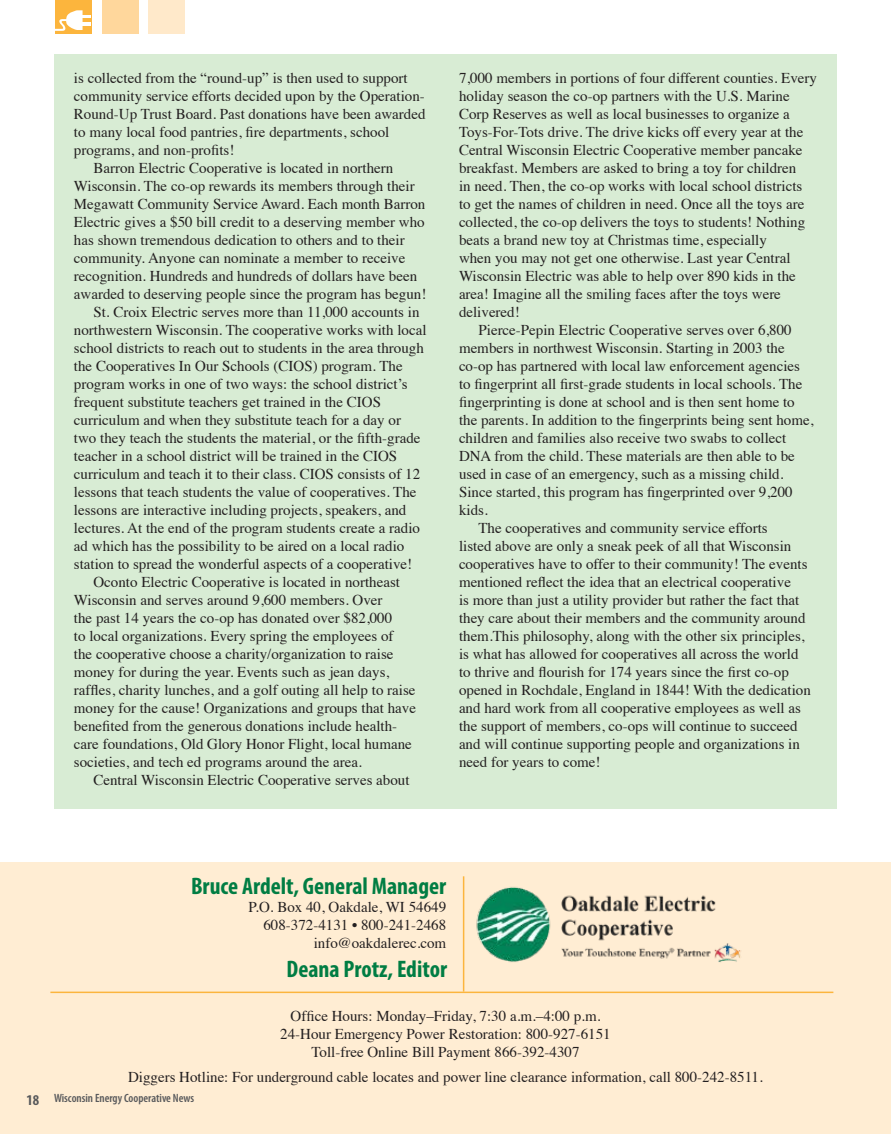
<style>
.page{position:relative;width:891px;height:1134px;background:#fff}
.page>*{position:absolute;margin:0;border:0;box-sizing:border-box;transform-origin:0 0}
.t1{font:700 condensed 24px "Myriad Pro";color:#007d43}
.t2{font:15px/18px "Times";color:#231f20;text-align:right}
.t3{font:600 condensed 12px "Myriad Pro";color:#58595b}
.s1{font-weight:700;font-size:15px}
</style>
<div class="page">
<div style="left:54px;top:54px;width:783px;height:755px;background:#d8ecd4"></div>
<div style="left:0;top:863px;width:891px;height:271px;background:#ffedd3"></div>
<img style="left:476px;top:887px;width:265px;height:75px">
<div style="left:56px;top:0;width:36px;height:34px;background:#fcb53d"></div>
<div style="left:102px;top:0;width:37px;height:34px;background:#ffd79c"></div>
<div style="left:148px;top:0;width:37px;height:34px;background:#ffe9ca"></div>
<hr style="left:463px;top:876px;width:1px;height:116px;background:#fcb53d">
<hr style="left:50px;top:992px;width:783px;height:1px;background:#fcb53d">
<svg style="left:55px;top:10px;width:35px;height:21px"></svg>
<p class="t2" style="left:74px;top:67px;width:335px">is collected from the “round-up” is then used to support</p>
<p class="t2" style="left:74px;top:85px;width:352px">community service efforts decided upon by the Operation-</p>
<p class="t2" style="left:74px;top:103px;width:353px">Round-Up Trust Board. Past donations have been awarded</p>
<p class="t2" style="left:74px;top:121px;width:317px">to many local food pantries, fire departments, school</p>
<p class="t2" style="left:74px;top:139px;width:162px">programs, and non-profits!</p>
<p class="t2" style="left:93px;top:157px;width:301px">Barron Electric Cooperative is located in northern</p>
<p class="t2" style="left:74px;top:175px;width:342px">Wisconsin. The co-op rewards its members through their</p>
<p class="t2" style="left:74px;top:193px;width:353px">Megawatt Community Service Award. Each month Barron</p>
<p class="t2" style="left:74px;top:211px;width:352px">Electric gives a $50 bill credit to a deserving member who</p>
<p class="t2" style="left:74px;top:229px;width:332px">has shown tremendous dedication to others and to their</p>
<p class="t2" style="left:74px;top:247px;width:333px">community. Anyone can nominate a member to receive</p>
<p class="t2" style="left:74px;top:265px;width:345px">recognition. Hundreds and hundreds of dollars have been</p>
<p class="t2" style="left:74px;top:283px;width:354px">awarded to deserving people since the program has begun!</p>
<p class="t2" style="left:93px;top:301px;width:328px">St. Croix Electric serves more than 11,000 accounts in</p>
<p class="t2" style="left:74px;top:319px;width:354px">northwestern Wisconsin. The cooperative works with local</p>
<p class="t2" style="left:74px;top:337px;width:351px">school districts to reach out to students in the area through</p>
<p class="t2" style="left:74px;top:355px;width:330px">the Cooperatives In Our Schools (CIOS) program. The</p>
<p class="t2" style="left:74px;top:373px;width:335px">program works in one of two ways: the school district’s</p>
<p class="t2" style="left:74px;top:391px;width:309px">frequent substitute teachers get trained in the CIOS</p>
<p class="t2" style="left:74px;top:409px;width:329px">curriculum and when they substitute teach for a day or</p>
<p class="t2" style="left:74px;top:427px;width:348px">two they teach the students the material, or the fifth-grade</p>
<p class="t2" style="left:74px;top:445px;width:325px">teacher in a school district will be trained in the CIOS</p>
<p class="t2" style="left:74px;top:463px;width:348px">curriculum and teach it to their class. CIOS consists of 12</p>
<p class="t2" style="left:74px;top:481px;width:344px">lessons that teach students the value of cooperatives. The</p>
<p class="t2" style="left:74px;top:499px;width:334px">lessons are interactive including projects, speakers, and</p>
<p class="t2" style="left:74px;top:517px;width:348px">lectures. At the end of the program students create a radio</p>
<p class="t2" style="left:74px;top:535px;width:332px">ad which has the possibility to be aired on a local radio</p>
<p class="t2" style="left:74px;top:553px;width:340px">station to spread the wonderful aspects of a cooperative!</p>
<p class="t2" style="left:93px;top:571px;width:308px">Oconto Electric Cooperative is located in northeast</p>
<p class="t2" style="left:74px;top:589px;width:310px">Wisconsin and serves around 9,600 members. Over</p>
<p class="t2" style="left:74px;top:607px;width:320px">the past 14 years the co-op has donated over $82,000</p>
<p class="t2" style="left:74px;top:625px;width:321px">to local organizations. Every spring the employees of</p>
<p class="t2" style="left:74px;top:643px;width:321px">the cooperative choose a charity/organization to raise</p>
<p class="t2" style="left:74px;top:661px;width:317px">money for during the year. Events such as jean days,</p>
<p class="t2" style="left:74px;top:679px;width:343px">raffles, charity lunches, and a golf outing all help to raise</p>
<p class="t2" style="left:74px;top:697px;width:344px">money for the cause! Organizations and groups that have</p>
<p class="t2" style="left:74px;top:715px;width:325px">benefited from the generous donations include health-</p>
<p class="t2" style="left:74px;top:733px;width:339px">care foundations, Old Glory Honor Flight, local humane</p>
<p class="t2" style="left:74px;top:751px;width:289px">societies, and tech ed programs around the area.</p>
<p class="t2" style="left:93px;top:769px;width:318px">Central Wisconsin Electric Cooperative serves about</p>
<p class="t2" style="left:459px;top:67px;width:359px">7,000 members in portions of four different counties. Every</p>
<p class="t2" style="left:459px;top:85px;width:332px">holiday season the co-op partners with the U.S. Marine</p>
<p class="t2" style="left:459px;top:103px;width:332px">Corp Reserves as well as local businesses to organize a</p>
<p class="t2" style="left:459px;top:121px;width:346px">Toys-For-Tots drive. The drive kicks off every year at the</p>
<p class="t2" style="left:459px;top:139px;width:345px">Central Wisconsin Electric Cooperative member pancake</p>
<p class="t2" style="left:459px;top:157px;width:339px">breakfast. Members are asked to bring a toy for children</p>
<p class="t2" style="left:459px;top:175px;width:345px">in need. Then, the co-op works with local school districts</p>
<p class="t2" style="left:459px;top:193px;width:347px">to get the names of children in need. Once all the toys are</p>
<p class="t2" style="left:459px;top:211px;width:348px">collected, the co-op delivers the toys to students! Nothing</p>
<p class="t2" style="left:459px;top:229px;width:309px">beats a brand new toy at Christmas time, especially</p>
<p class="t2" style="left:459px;top:247px;width:333px">when you may not get one otherwise. Last year Central</p>
<p class="t2" style="left:459px;top:265px;width:338px">Wisconsin Electric was able to help over 890 kids in the</p>
<p class="t2" style="left:459px;top:283px;width:323px">area! Imagine all the smiling faces after the toys were</p>
<p class="t2" style="left:459px;top:301px;width:62px">delivered!</p>
<p class="t2" style="left:478px;top:319px;width:315px">Pierce-Pepin Electric Cooperative serves over 6,800</p>
<p class="t2" style="left:459px;top:337px;width:327px">members in northwest Wisconsin. Starting in 2003 the</p>
<p class="t2" style="left:459px;top:355px;width:343px">co-op has partnered with local law enforcement agencies</p>
<p class="t2" style="left:459px;top:373px;width:345px">to fingerprint all first-grade students in local schools. The</p>
<p class="t2" style="left:459px;top:391px;width:337px">fingerprinting is done at school and is then sent home to</p>
<p class="t2" style="left:459px;top:409px;width:356px">the parents. In addition to the fingerprints being sent home,</p>
<p class="t2" style="left:459px;top:427px;width:329px">children and families also receive two swabs to collect</p>
<p class="t2" style="left:459px;top:445px;width:337px">DNA from the child. These materials are then able to be</p>
<p class="t2" style="left:459px;top:463px;width:326px">used in case of an emergency, such as a missing child.</p>
<p class="t2" style="left:459px;top:481px;width:335px">Since started, this program has fingerprinted over 9,200</p>
<p class="t2" style="left:459px;top:499px;width:30px">kids.</p>
<p class="t2" style="left:478px;top:517px;width:291px">The cooperatives and community service efforts</p>
<p class="t2" style="left:459px;top:535px;width:334px">listed above are only a sneak peek of all that Wisconsin</p>
<p class="t2" style="left:459px;top:553px;width:350px">cooperatives have to offer to their community! The events</p>
<p class="t2" style="left:459px;top:571px;width:333px">mentioned reflect the idea that an electrical cooperative</p>
<p class="t2" style="left:459px;top:589px;width:342px">is more than just a utility provider but rather the fact that</p>
<p class="t2" style="left:459px;top:607px;width:348px">they care about their members and the community around</p>
<p class="t2" style="left:459px;top:625px;width:347px">them.This philosophy, along with the other six principles,</p>
<p class="t2" style="left:459px;top:643px;width:341px">is what has allowed for cooperatives all across the world</p>
<p class="t2" style="left:459px;top:661px;width:331px">to thrive and flourish for 174 years since the first co-op</p>
<p class="t2" style="left:459px;top:679px;width:353px">opened in Rochdale, England in 1844! With the dedication</p>
<p class="t2" style="left:459px;top:697px;width:344px">and hard work from all cooperative employees as well as</p>
<p class="t2" style="left:459px;top:715px;width:340px">the support of members, co-ops will continue to succeed</p>
<p class="t2" style="left:459px;top:733px;width:342px">and will continue supporting people and organizations in</p>
<p class="t2" style="left:459px;top:751px;width:143px">need for years to come!</p>
<h1 class="t1" style="left:191px;top:871px;width:257px">Bruce Ardelt, General Manager</h1>
<p class="t2" style="left:249px;top:897px;width:199px">P.O. Box 40, Oakdale, WI 54649<br>608-372-4131 • 800-241-2468 info@oakdalerec.com</p>
<h1 class="t1" style="left:287px;top:954px;width:162px">Deana Protz, Editor</h1>
<p class="t2" style="left:280px;top:1005px;width:332px;text-align:center">Office Hours: Monday–Friday, 7:30 a.m.–4:00 p.m.<br>24-Hour Emergency Power Restoration: 800-927-6151<br>Toll-free Online Bill Payment 866-392-4307</p>
<p class="t2" style="left:128px;top:1066px;width:636px">Diggers Hotline: For underground cable locates and power line clearance information, call 800-242-8511.</p>
<p class="t3" style="left:27px;top:1091px;width:169px"><span class="s1">18</span> Wisconsin Energy Cooperative News</p>
</div>
